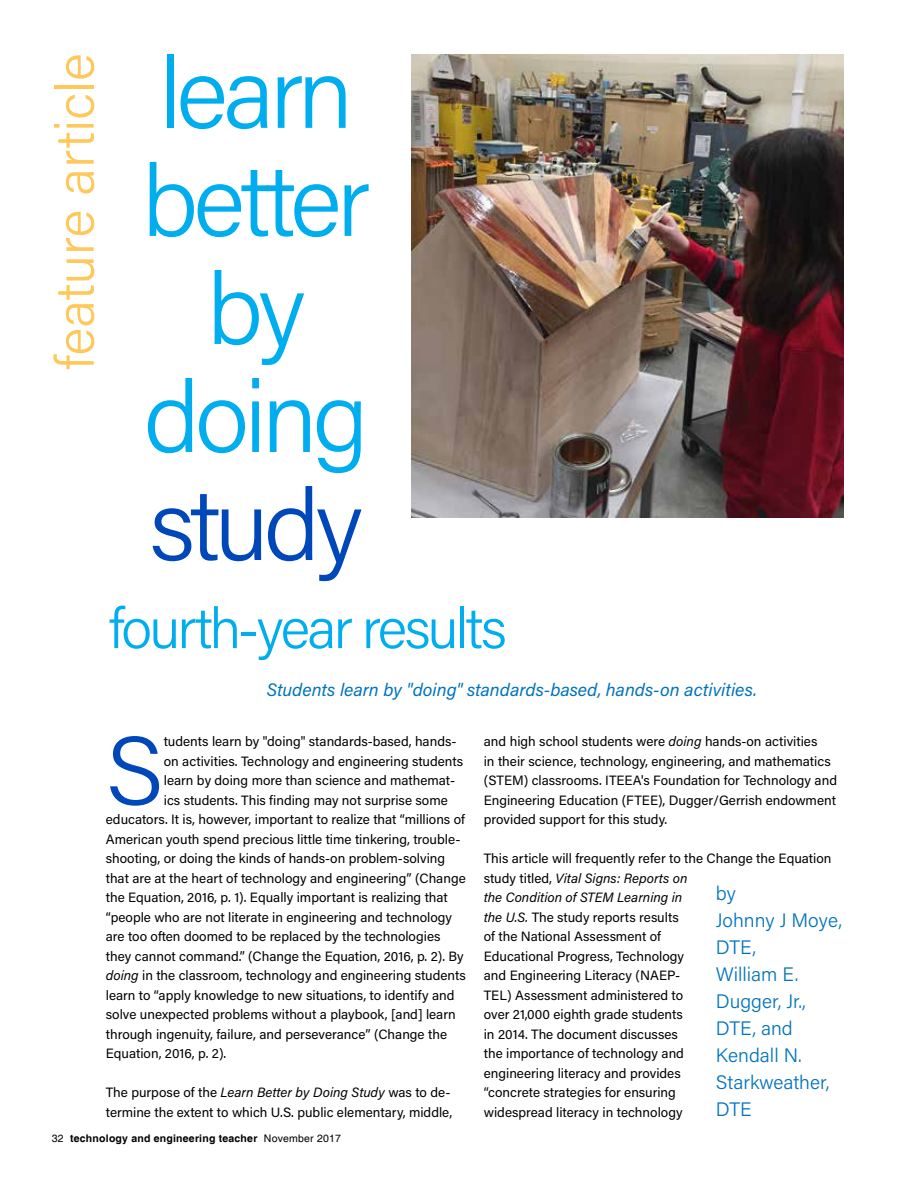
<style>
.page{position:relative;width:918px;height:1188px;background:#fff}
.page>*{position:absolute;margin:0;border:0;box-sizing:border-box;transform-origin:0 0}
.t1{font:300 100.5px/108px "Acumin Pro";letter-spacing:-.05em;color:#00aeef;text-align:center}
.t2{font:300 100.5px "Acumin Pro";letter-spacing:-.05em;color:#0047ba}
.t3{font:300 97.35px "Acumin Pro";color:#0047ba}
.t4{font:300 57px "Acumin Pro";letter-spacing:-.05em;color:#00aeef}
.t5{font:300 54px "Acumin Pro";color:#fec85a}
.t6{font:300 19.5px/27px "Acumin Pro";color:#0073bb}
.t7{font:italic 18px "Acumin Pro";color:#0073bb}
.t8{font:13.5px/19.5px "Acumin Pro";color:#000}
.t9{font:700 10.5px "Helvetica";letter-spacing:.02em;color:#000}
.s1{font-style:italic}
.s2{font-weight:400}
</style>
<div class="page">
<img style="left:412px;top:54px;width:432px;height:464px">
<h3 class="t5" style="left:38px;top:370px;width:318px;rotate:-90deg">feature article</h3>
<h1 class="t1" style="left:142px;top:35px;width:230px">learn better by doing</h1>
<h1 class="t2" style="left:150px;top:456px;width:215px">study</h1>
<h3 class="t4" style="left:109px;top:589px;width:399px">fourth-year results</h3>
<h3 class="t7" style="left:267px;top:678px;width:492px">Students learn by "doing" standards-based, hands-on activities.</h3>
<h2 class="t3" style="left:106px;top:704px;width:59px">S</h2>
<p class="t8" style="left:164px;top:731px;width:294px">tudents learn by "doing" standards-based, hands-</p>
<p class="t8" style="left:164px;top:751px;width:301px">on activities. Technology and engineering students</p>
<p class="t8" style="left:164px;top:770px;width:293px">learn by doing more than science and mathemat-</p>
<p class="t8" style="left:164px;top:790px;width:286px">ics students. This finding may not surprise some</p>
<p class="t8" style="left:106px;top:809px;width:361px">educators. It is, however, important to realize that “millions of</p>
<p class="t8" style="left:106px;top:829px;width:356px">American youth spend precious little time tinkering, trouble-</p>
<p class="t8" style="left:106px;top:848px;width:341px">shooting, or doing the kinds of hands-on problem-solving</p>
<p class="t8" style="left:106px;top:868px;width:361px">that are at the heart of technology and engineering” (Change</p>
<p class="t8" style="left:106px;top:887px;width:344px">the Equation, 2016, p. 1). Equally important is realizing that</p>
<p class="t8" style="left:106px;top:907px;width:348px">“people who are not literate in engineering and technology</p>
<p class="t8" style="left:106px;top:926px;width:336px">are too often doomed to be replaced by the technologies</p>
<p class="t8" style="left:106px;top:946px;width:359px">they cannot command.” (Change the Equation, 2016, p. 2). By</p>
<p class="t8" style="left:106px;top:965px;width:361px"><span class="s1">doing</span> in the classroom, technology and engineering students</p>
<p class="t8" style="left:106px;top:985px;width:350px">learn to “apply knowledge to new situations, to identify and</p>
<p class="t8" style="left:106px;top:1004px;width:351px">solve unexpected problems without a playbook, [and] learn</p>
<p class="t8" style="left:106px;top:1024px;width:343px">through ingenuity, failure, and perseverance” (Change the</p>
<p class="t8" style="left:106px;top:1043px;width:122px">Equation, 2016, p. 2).</p>
<p class="t8" style="left:106px;top:1082px;width:348px">The purpose of the <span class="s1">Learn Better by Doing Study</span> was to de&shy;termine the extent to which U.S. public elementary, middle,</p>
<p class="t8" style="left:484px;top:731px;width:355px">and high school students were <span class="s1">doing</span> hands-on activities<br>in their science, technology, engineering, and mathematics (STEM) classrooms. ITEEA's Foundation for Technology and Engineering Education (FTEE), Dugger/Gerrish endowment provided support for this study.</p>
<p class="t8" style="left:484px;top:848px;width:349px">This article will frequently refer to the Change the Equation study titled, <span class="s1">Vital Signs: Reports on<br>the Condition of STEM Learning in<br>the U.S.</span> The study reports results<br>of the National Assessment of<br>Educational Progress, Technology<br>and Engineering Literacy (NAEP-<br>TEL) Assessment administered to<br>over 21,000 eighth grade students<br>in 2014. The document discusses<br>the importance of technology and<br>engineering literacy and provides<br>“concrete strategies for ensuring<br>widespread literacy in technology</p>
<h3 class="t6" style="left:716px;top:879px;width:128px">by<br>Johnny J Moye,<br>DTE,<br>William E.<br>Dugger, Jr.,<br>DTE, and<br>Kendall N.<br>Starkweather,<br>DTE</h3>
<p class="t9" style="left:52px;top:1132px;width:291px"><span class="s2">32</span> technology and engineering teacher <span class="s2">November 2017</span></p>
</div>
